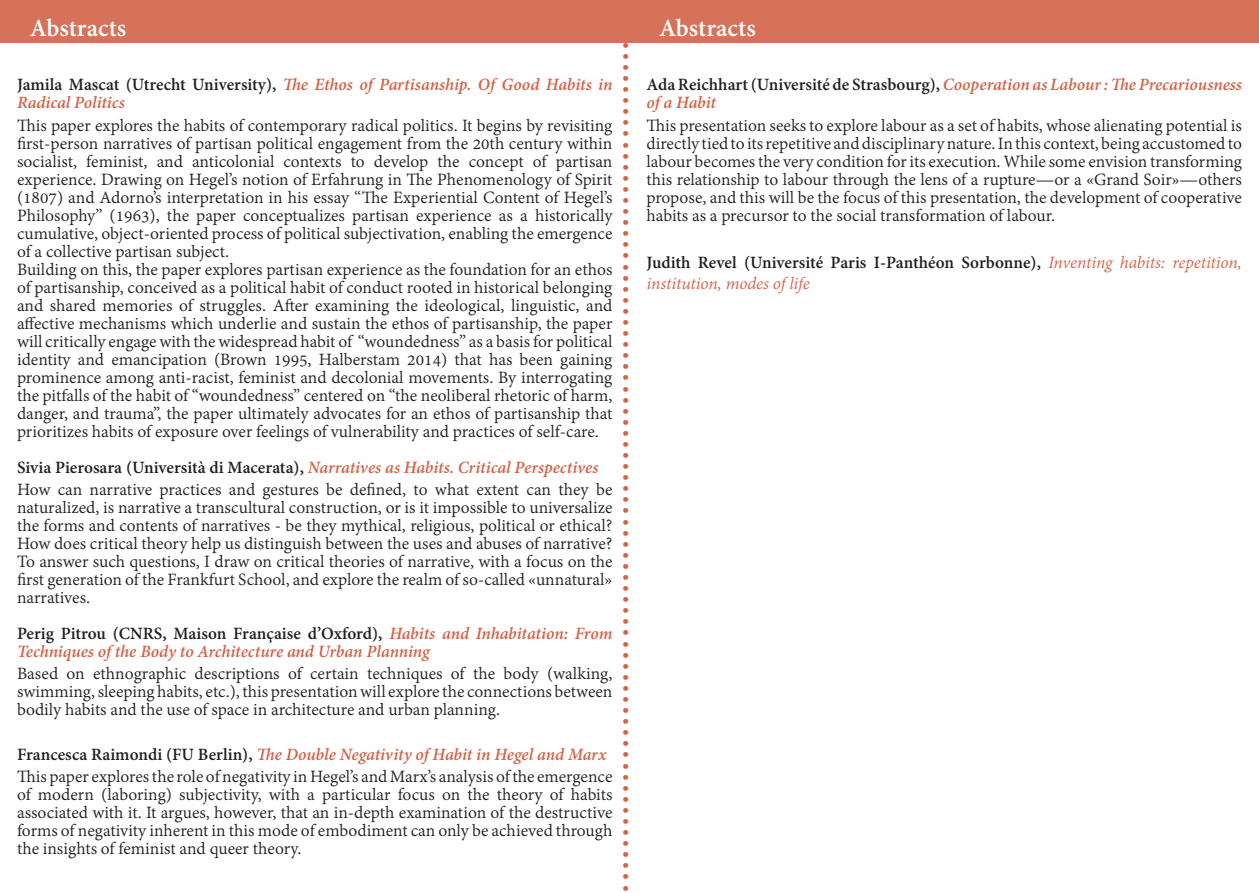
<style>
.page{position:relative;width:1259px;height:893px;background:#fff}
.page>*{position:absolute;margin:0;border:0;box-sizing:border-box;transform-origin:0 0}
.t1{font:700 27px "Adobe Devanagari";color:#fff}
.t2{font:18.75px/18px "Adobe Devanagari";color:#231f20;text-align:justify}
.t3{font:italic 700 18.75px/18px "Adobe Devanagari";letter-spacing:-.005em;color:#d26348}
.t4{font:italic 18.75px/21px "Adobe Devanagari";letter-spacing:-.01em;color:#d26348}
.t5{font:700 18px "Minion Pro";color:#d26348}
.s1{font-style:normal;color:#231f20}
.s2{font-weight:700}
.s3{font-weight:700;font-style:italic;color:#d26348}
.s4{font-weight:700;font-style:normal;color:#231f20}
</style>
<div class="page">
<div style="left:0;top:0;width:1259px;height:43px;background:#d6725a"></div>
<h1 class="t1" style="left:30px;top:13px;width:98px">Abstracts</h1>
<p class="t3" style="left:17px;top:78px;width:597px"><span class="s1">Jamila Mascat (Utrecht University),</span> The Ethos of Partisanship. Of Good Habits in<br>Radical Politics</p>
<p class="t2" style="left:17px;top:118px;width:597px;text-align:left">This paper explores the habits of contemporary radical politics. It begins by revisiting first-person narratives of partisan political engagement from the 20th century within socialist, feminist, and anticolonial contexts to develop the concept of partisan experience. Drawing on Hegel’s notion of Erfahrung in The Phenomenology of Spirit (1807) and Adorno’s interpretation in his essay “The Experiential Content of Hegel’s Philosophy” (1963), the paper conceptualizes partisan experience as a historically cumulative, object-oriented process of political subjectivation, enabling the emergence of a collective partisan subject.<br>Building on this, the paper explores partisan experience as the foundation for an ethos of partisanship, conceived as a political habit of conduct rooted in historical belonging and shared memories of struggles. After examining the ideological, linguistic, and affective mechanisms which underlie and sustain the ethos of partisanship, the paper will critically engage with the widespread habit of “woundedness” as a basis for political identity and emancipation (Brown 1995, Halberstam 2014) that has been gaining prominence among anti-racist, feminist and decolonial movements. By interrogating the pitfalls of the habit of “woundedness” centered on “the neoliberal rhetoric of harm, danger, and trauma”, the paper ultimately advocates for an ethos of partisanship that prioritizes habits of exposure over feelings of vulnerability and practices of self-care.</p>
<p class="t2" style="left:17px;top:458px;width:597px;line-height:22.2px"><span class="s2">Sivia Pierosara (Università di Macerata),</span> <span class="s3">Narratives as Habits. Critical Perspectives<br></span>How can narrative practices and gestures be defined, to what extent can they be</p>
<p class="t2" style="left:17px;top:500px;width:597px">naturalized, is narrative a transcultural construction, or is it impossible to universalize the forms and contents of narratives - be they mythical, religious, political or ethical?<br>How does critical theory help us distinguish between the uses and abuses of narrative?<br>To answer such questions, I draw on critical theories of narrative, with a focus on the first generation of the Frankfurt School, and explore the realm of so-called «unnatural» narratives.</p>
<p class="t3" style="left:17px;top:626px;width:597px"><span class="s1">Perig Pitrou (CNRS, Maison Française d’Oxford),</span> Habits and Inhabitation: From<br>Techniques of the Body to Architecture and Urban Planning</p>
<p class="t2" style="left:17px;top:666px;width:597px">Based on ethnographic descriptions of certain techniques of the body (walking, swimming, sleeping habits, etc.), this presentation will explore the connections between bodily habits and the use of space in architecture and urban planning.</p>
<p class="t2" style="left:17px;top:745px;width:597px;line-height:22.2px"><span class="s2">Francesca Raimondi (FU Berlin),</span> <span class="s3">The Double Negativity of Habit in Hegel and Marx<br></span>This paper explores the role of negativity in Hegel’s and Marx’s analysis of the emergence</p>
<p class="t2" style="left:17px;top:787px;width:597px">of modern (laboring) subjectivity, with a particular focus on the theory of habits associated with it. It argues, however, that an in-depth examination of the destructive forms of negativity inherent in this mode of embodiment can only be achieved through the insights of feminist and queer theory.</p>
<p class="t5" style="left:611px;top:891px;width:851px;rotate:-90deg">• • • • • • • • • • • • • • • • • • • • • • • • • • • • • • • • • • • • • • • • • • • • • • • • • • • • • • • • • • • • • • • • • • • • • • • • • • • • •</p>
<h1 class="t1" style="left:659px;top:13px;width:98px">Abstracts</h1>
<p class="t3" style="left:646px;top:78px;width:597px"><span class="s1">Ada Reichhart (Université de Strasbourg),</span>Cooperation as Labour : The Precariousness of a Habit</p>
<p class="t2" style="left:646px;top:118px;width:597px">This presentation seeks to explore labour as a set of habits, whose alienating potential is directly tied to its repetitive and disciplinary nature. In this context, being accustomed to labour becomes the very condition for its execution. While some envision transforming this relationship to labour through the lens of a rupture—or a «Grand Soir»—others propose, and this will be the focus of this presentation, the development of cooperative habits as a precursor to the social transformation of labour.</p>
<p class="t4" style="left:646px;top:254px;width:597px"><span class="s4">Judith Revel (Université Paris I-Panthéon Sorbonne),</span> Inventing habits: repetition, institution, modes of life</p>
</div>
